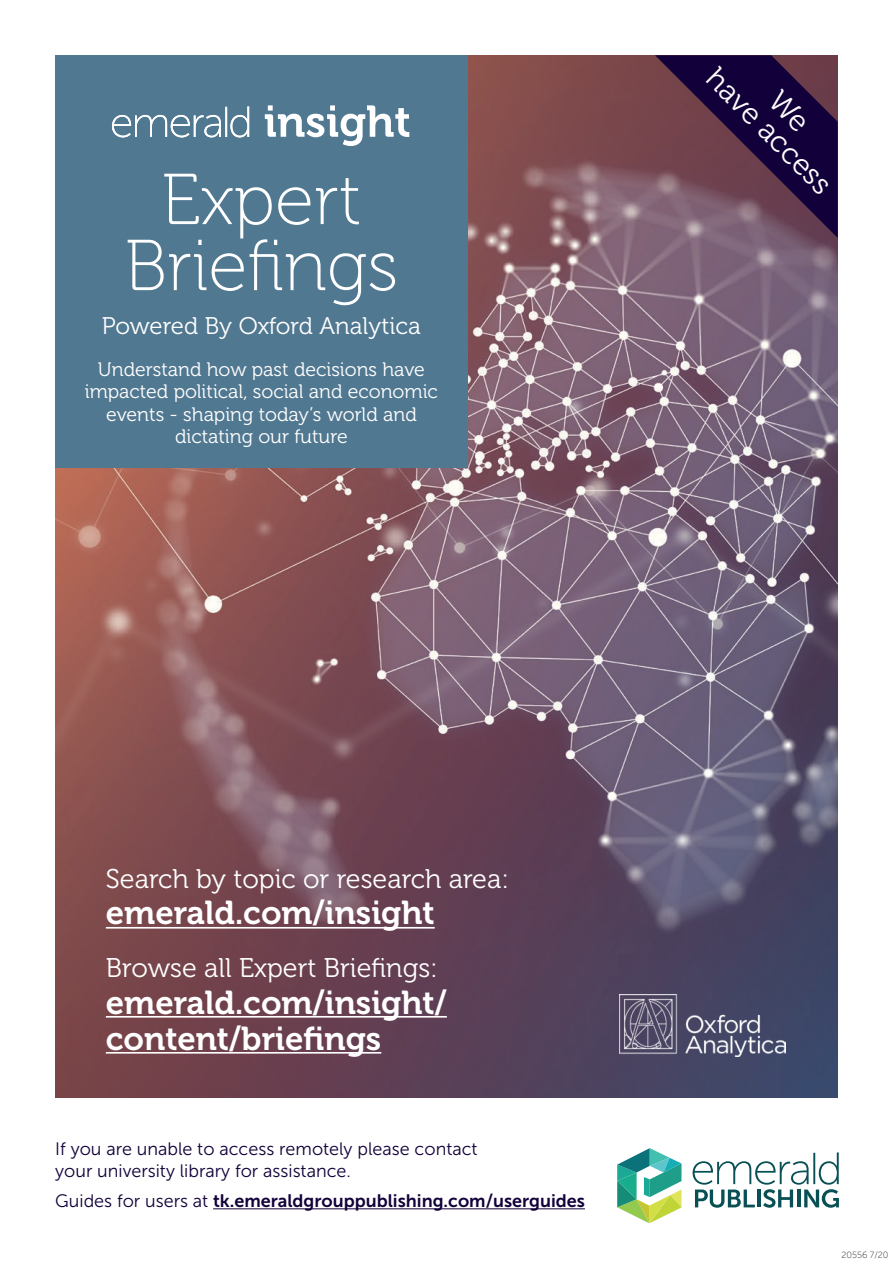
<style>
.page{position:relative;width:893px;height:1263px;background:#fff}
.page>*{position:absolute;margin:0;border:0;box-sizing:border-box;transform-origin:0 0}
.t1{font:72px/66px "Museo 100";color:#fff;text-align:center}
.t2{font:33px/36px "Museo 700";color:#fff}
.t3{font:30px/28.5px "Museo 300";color:#fff;text-align:center}
.t4{font:27px "Museo 300";color:#fff}
.t5{font:24px "Museo 300";color:#fff}
.t6{font:19.5px/22.5px "Museo 300";color:#fff;text-align:center}
.t7{font:18px/22.5px "Museo Sans 300";color:#12003a}
.t8{font:18px "Museo Sans 700";color:#12003a}
.t9{font:9px "Museo Sans 100";color:#231f20}
.s1{font-family:"Museo Sans 300"}
</style>
<div class="page">
<img style="left:55px;top:55px;width:783px;height:1042px">
<svg style="left:655px;top:55px;width:183px;height:183px;background:#492a4b"></svg>
<hr style="left:106px;top:927px;width:329px;height:1px;background:#fff">
<hr style="left:106px;top:1016px;width:341px;height:1px;background:#fff">
<hr style="left:106px;top:1052px;width:275px;height:1px;background:#fff">
<img style="left:619px;top:995px;width:167px;height:62px">
<div style="left:55px;top:55px;width:413px;height:413px;background:#517891"></div>
<svg style="left:112px;top:105px;width:297px;height:41px"></svg>
<svg style="left:693px;top:1152px;width:146px;height:56px"></svg>
<svg style="left:617px;top:1148px;width:64px;height:75px"></svg>
<hr style="left:213px;top:1208px;width:372px;height:1px;background:#12003a">
<h1 class="t1" style="left:125px;top:168px;width:275px">Expert<br>Briefings</h1>
<p class="t5" style="left:102px;top:312px;width:320px">Powered By Oxford Analytica</p>
<p class="t6" style="left:85px;top:358px;width:355px">Understand how past decisions have impacted political, social and economic events - shaping today’s world and dictating our future</p>
<h3 class="t3" style="left:741px;top:43px;width:165px;rotate:45deg">We<br>have access</h3>
<h3 class="t4" style="left:106px;top:865px;width:405px">Search by topic or research area:</h3>
<h2 class="t2" style="left:106px;top:895px;width:330px">emerald.com/insight</h2>
<h3 class="t4" style="left:106px;top:954px;width:333px">Browse all Expert Briefings:</h3>
<h2 class="t2" style="left:106px;top:984px;width:342px">emerald.com/insight/ content/briefings</h2>
<p class="t7" style="left:55px;top:1137px;width:424px">If you are unable to access remotely please contact your university library for assistance.</p>
<p class="t8" style="left:55px;top:1191px;width:531px"><span class="s1">Guides for users at</span> tk.emeraldgrouppublishing.com/userguides</p>
<p class="t9" style="left:841px;top:1250px;width:49px">20556 7/20</p>
</div>
